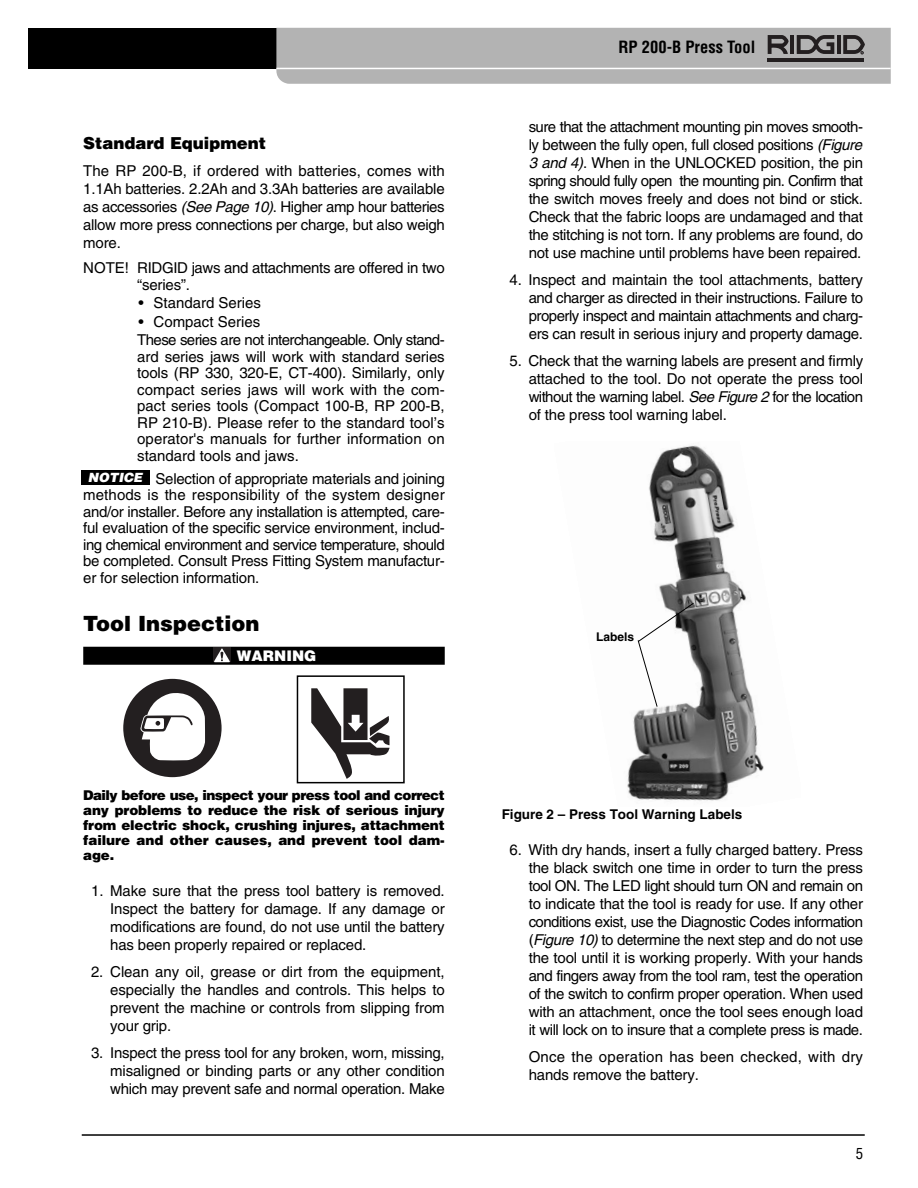
<style>
.page{position:relative;width:918px;height:1188px;background:#fff}
.page>*{position:absolute;margin:0;border:0;box-sizing:border-box;transform-origin:0 0}
.t1{font:900 21px "Helvetica";color:#000}
.t2{font:900 16.5px "Helvetica";color:#000}
.t3{font:700 condensed 16.5px "Helvetica";color:#000}
.t4{font:15px/18px "Helvetica";letter-spacing:-.02em;color:#000;text-align:justify}
.t5{font:15px/18px "Helvetica";letter-spacing:.015em;color:#000}
.t6{font:15px/18.6px "Helvetica";letter-spacing:-.04em;color:#000}
.t7{font:15px "Helvetica";color:#000}
.t8{font:condensed 15px "Helvetica";color:#000}
.t9{font:900 14.7px "Helvetica";color:#fff}
.t10{font:900 13.5px/15px "Helvetica";letter-spacing:-.005em;color:#000;text-align:justify}
.t11{font:700 13.5px "Helvetica";color:#000}
.t12{font:italic 900 12.75px "Helvetica";color:#fff}
.t13{font:700 12px "Helvetica";color:#000}
.s1{font-style:italic}
</style>
<div class="page">
<div style="left:83px;top:647px;width:362px;height:18px;background:#000"></div>
<div style="left:213px;top:647px;width:17px;height:15px;background:#231f20"></div>
<svg style="left:214px;top:648px;width:16px;height:14px"></svg>
<hr style="left:82px;top:1134px;width:783px;height:2px;background:#000">
<div style="left:28px;top:28px;width:427px;height:41px;background:#000"></div>
<svg style="left:276px;top:28px;width:615px;height:56px;background:#afafaf"></svg>
<div style="left:81px;top:470px;width:69px;height:14px;background:#000"></div>
<svg style="left:311px;top:688px;width:79px;height:91px"></svg>
<div style="left:297px;top:675px;width:108px;height:108px;border:2px solid #000"></div>
<img style="left:627px;top:445px;width:137px;height:356px">
<svg style="left:637px;top:602px;width:58px;height:106px"></svg>
<svg style="left:123px;top:679px;width:99px;height:98px"></svg>
<p class="t2" style="left:83px;top:137px;width:185px">Standard Equipment</p>
<p class="t4" style="left:83px;top:163px;width:363px">The RP 200-B, if ordered with batteries, comes with 1.1Ah batteries. 2.2Ah and 3.3Ah batteries are available as accessories <span class="s1">(See Page 10)</span>. Higher amp hour batteries allow more press connections per charge, but also weigh more.</p>
<p class="t4" style="left:137px;top:261px;width:309px;line-height:16.5px;text-indent:-54px">NOTE! RIDGID jaws and attachments are offered in two “series”.</p>
<p class="t7" style="left:139px;top:297px;width:124px">• Standard Series</p>
<p class="t6" style="left:137px;top:314px;width:309px">• Compact Series<br>These series are not interchangeable. Only stand -</p>
<p class="t4" style="left:137px;top:350px;width:309px;line-height:16.5px">ard series jaws will work with standard series tools (RP 330, 320-E, CT-400). Similarly, only com pact series jaws will work with the com&shy;pact series tools (Compact 100-B, RP 200-B, RP 210-B). Please refer to the standard tool’s operator's manuals for further information on standard tools and jaws.</p>
<p class="t4" style="left:83px;top:471px;width:363px;line-height:16.5px;text-indent:72px">Selection of appropriate materials and joining methods is the responsibility of the system designer and/or installer. Before any installation is attempted, care&shy;ful evaluation of the specific service environment, includ&shy;ing chemical environment and service temperature, should be completed. Consult Press Fitting System manufactur&shy;er for selection information.</p>
<h1 class="t1" style="left:83px;top:615px;width:178px">Tool Inspection</h1>
<p class="t9" style="left:237px;top:650px;width:81px">WARNING</p>
<p class="t12" style="left:88px;top:473px;width:58px">NOTICE</p>
<p class="t10" style="left:83px;top:789px;width:363px">Daily before use, inspect your press tool and cor rect any problems to reduce the risk of serious injury from electric shock, crushing injures, attachment failure and other causes, and prevent tool dam&shy;age.</p>
<p class="t4" style="left:110px;top:883px;width:336px;text-indent:-19px">1. Make sure that the press tool battery is removed.<br>Inspect the battery for damage. If any damage or modifications are found, do not use until the battery has been properly repaired or re placed.</p>
<p class="t4" style="left:110px;top:964px;width:336px;text-indent:-19px">2. Clean any oil, grease or dirt from the equipment, especially the handles and controls. This helps to pre vent the machine or controls from slipping from your grip.</p>
<p class="t4" style="left:110px;top:1045px;width:336px;text-indent:-19px">3. Inspect the press tool for any broken, worn, missing, misaligned or binding parts or any other condition which may prevent safe and normal operation. Make</p>
<p class="t3" style="left:619px;top:41px;width:138px">RP 200-B Press Tool</p>
<p class="t4" style="left:529px;top:120px;width:338px;text-align:left">sure that the attachment mounting pin moves smooth&shy;ly between the fully open, full closed positions <span class="s1">(Figure 3 and 4)</span>. When in the UNLOCKED position, the pin spring should fully open the mounting pin. Confirm that the switch moves freely and does not bind or stick.<br>Check that the fabric loops are undamaged and that the stitching is not torn. If any problems are found, do not use machine until problems have been repaired.</p>
<p class="t4" style="left:529px;top:273px;width:336px;text-indent:-19px">4. Inspect and maintain the tool attachments, battery and charger as directed in their instructions. Failure to properly inspect and maintain attachments and charg&shy;ers can result in serious injury and property damage.</p>
<p class="t4" style="left:529px;top:354px;width:336px;text-indent:-19px">5. Check that the warning labels are present and firmly attached to the tool. Do not operate the press tool without the warning label. <span class="s1">See Figure 2</span>for the location of the press tool warning label.</p>
<p class="t13" style="left:596px;top:633px;width:40px">Labels</p>
<p class="t11" style="left:502px;top:810px;width:242px">Figure 2 – Press Tool Warning Labels</p>
<p class="t4" style="left:529px;top:843px;width:336px;text-indent:-19px">6. With dry hands, insert a fully charged battery. Press the black switch one time in order to turn the press tool ON. The LED light should turn ON and remain on to indicate that the tool is ready for use. If any other conditions exist, use the Diagnostic Codes information (<span class="s1">Figure 10)</span>to determine the next step and do not use the tool until it is working properly. With your hands and fingers away from the tool ram, test the operation of the switch to confirm proper operation. When used with an attachment, once the tool sees enough load it will lock on to insure that a complete press is made.</p>
<p class="t5" style="left:529px;top:1050px;width:336px">Once the operation has been checked, with dry hands remove the battery.</p>
<p class="t8" style="left:856px;top:1148px;width:9px">5</p>
</div>
